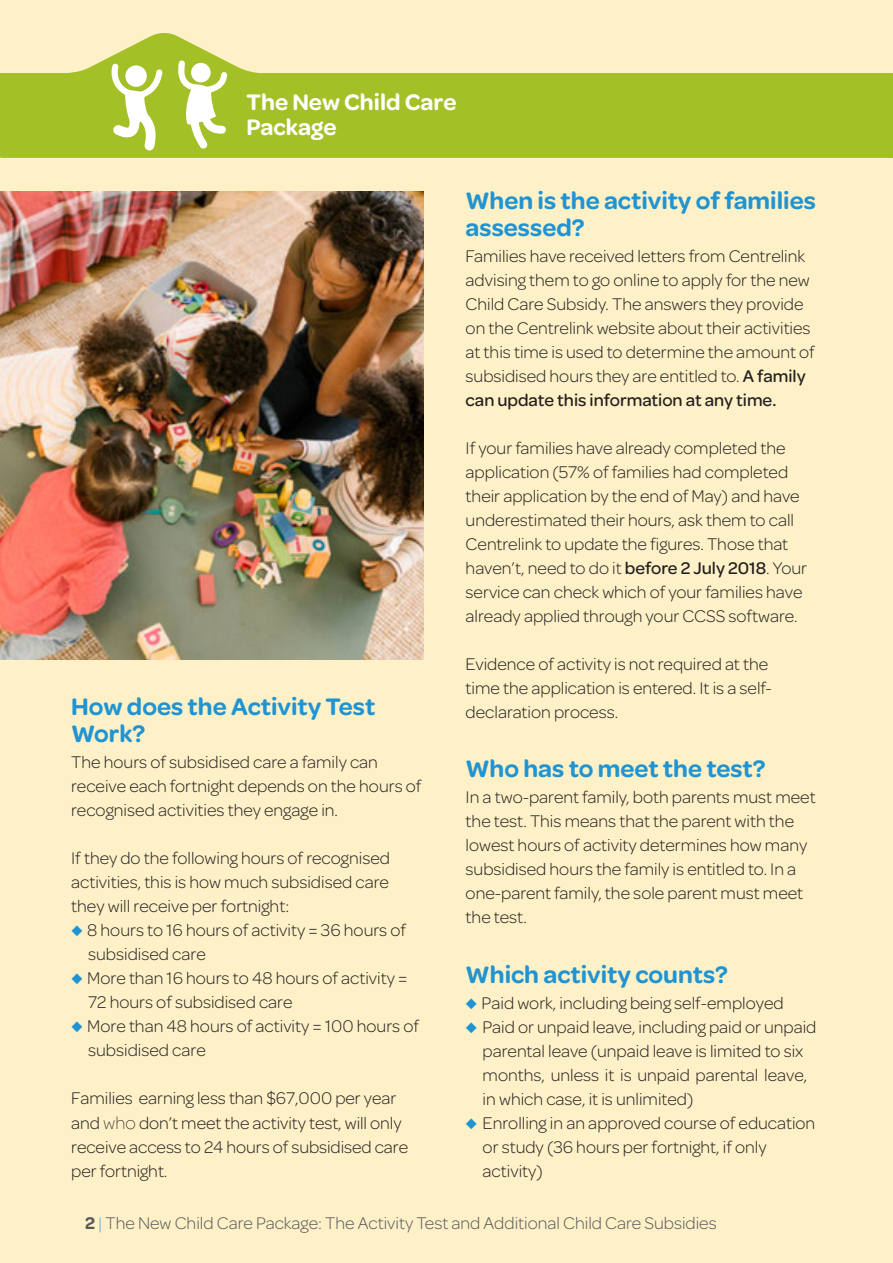
<style>
.page{position:relative;width:893px;height:1263px;background:#fef1c7}
.page>*{position:absolute;margin:0;border:0;box-sizing:border-box;transform-origin:0 0}
._02_subheader{font:600 25.5px/26.7px "Omnes";color:#2094d2}
.t1{font:600 24px/25.2px "Omnes";color:#fff}
.contents-text{font:300 18px/24px "Omnes";color:#231f20}
._7_sss_bullet_text_q{font:300 18px/24px "Omnes";color:#231f20}
.t2{font:300 18px "Omnes";color:#57585a}
.s1{color:#2094d2}
.s2{font-weight:200;font-size:18.6px}
.s3{font-weight:500}
.s4{font-weight:600}
.s5{color:#5ba4da}
</style>
<div class="page">
<svg style="left:0;top:33px;width:874px;height:125px;fill:#a3c027"></svg>
<div style="left:874px;top:73px;width:19px;height:85px;background:#a3c027"></div>
<svg style="left:112px;top:63px;width:51px;height:87px;background:#c5d779"></svg>
<svg style="left:178px;top:60px;width:49px;height:89px;background:#c7d97d"></svg>
<div style="left:125px;top:65px;width:22px;height:22px;background:#fff;border-radius:50%"></div>
<div style="left:191px;top:63px;width:20px;height:19px;background:#fff;border-radius:50%"></div>
<img style="left:0;top:191px;width:423px;height:468px">
<h2 class="t1" style="left:247px;top:88px;width:211px">The New Child Care<br>Package</h2>
<p class="_02_subheader" style="left:71px;top:692px;width:306px">How does the Activity Test<br>Work?</p>
<p class="contents-text" style="left:71px;top:750px;width:352px">The hours of subsidised care a family can receive each fortnight depends on the hours of recognised activities they engage in.</p>
<p class="contents-text" style="left:71px;top:846px;width:320px;text-align:justify">If they do the following hours of recognised activities, this is how much subsidised care they will receive per fortnight:</p>
<p class="contents-text" style="left:71px;top:918px;width:336px"><span class="s1">◆◆</span>8 hours to 16 hours of activity = 36 hours of</p>
<p class="contents-text" style="left:88px;top:942px;width:119px">subsidised care</p>
<p class="contents-text" style="left:71px;top:966px;width:338px"><span class="s1">◆◆</span>More than 16 hours to 48 hours of activity =</p>
<p class="contents-text" style="left:88px;top:990px;width:206px">72 hours of subsidised care</p>
<p class="contents-text" style="left:88px;top:1014px;width:332px;text-indent:-17px"><span class="s1">◆◆</span>More than 48 hours of activity = 100 hours of subsidised care</p>
<p class="contents-text" style="left:71px;top:1086px;width:338px">Families earning less than $67,000 per year and <span class="s2">who</span> don’t meet the activity test, will only receive access to 24 hours of subsidised care per fortnight.</p>
<p class="_02_subheader" style="left:466px;top:186px;width:352px">When is the activity of families assessed?</p>
<p class="contents-text" style="left:466px;top:244px;width:351px">Families have received letters from Centrelink advising them to go online to apply for the new Child Care Subsidy. The answers they provide on the Centrelink website about their activities at this time is used to determine the amount of subsidised hours they are entitled to. <span class="s3">A family can update this information at any time.</span></p>
<p class="contents-text" style="left:466px;top:436px;width:343px">If your families have already completed the application (57% of families had completed their application by the end of May) and have underestimated their hours, ask them to call Centrelink to update the figures. Those that haven’t, need to do it <span class="s3">before 2 July 2018</span>. Your service can check which of your families have already applied through your CCSS software.</p>
<p class="contents-text" style="left:466px;top:652px;width:308px">Evidence of activity is not required at the time the application is entered. It is a self&shy;declaration process.</p>
<p class="_02_subheader" style="left:466px;top:754px;width:301px">Who has to meet the test?</p>
<p class="_7_sss_bullet_text_q" style="left:466px;top:785px;width:351px">In a two-parent family, both parents must meet the test. This means that the parent with the lowest hours of activity determines how many subsidised hours the family is entitled to. In a one-parent family, the sole parent must meet the test.</p>
<p class="_02_subheader" style="left:466px;top:959px;width:264px">Which activity counts?</p>
<p class="contents-text" style="left:466px;top:991px;width:320px"><span class="s1">◆◆</span>Paid work, including being self-employed</p>
<p class="contents-text" style="left:483px;top:1014px;width:335px;text-indent:-17px"><span class="s1">◆◆</span>Paid or unpaid leave, including paid or unpaid parental leave (unpaid leave is limited to six months, unless it is unpaid parental leave, in which case, it is unlimited)</p>
<p class="contents-text" style="left:483px;top:1110px;width:334px;text-indent:-17px"><span class="s1">◆</span> Enrolling in an approved course of education or study (36 hours per fortnight, if only activity)</p>
<p class="t2" style="left:85px;top:1211px;width:633px"><span class="s4">2</span> <span class="s5">|</span> The New Child Care Package: The Activity Test and Additional Child Care Subsidies</p>
</div>
